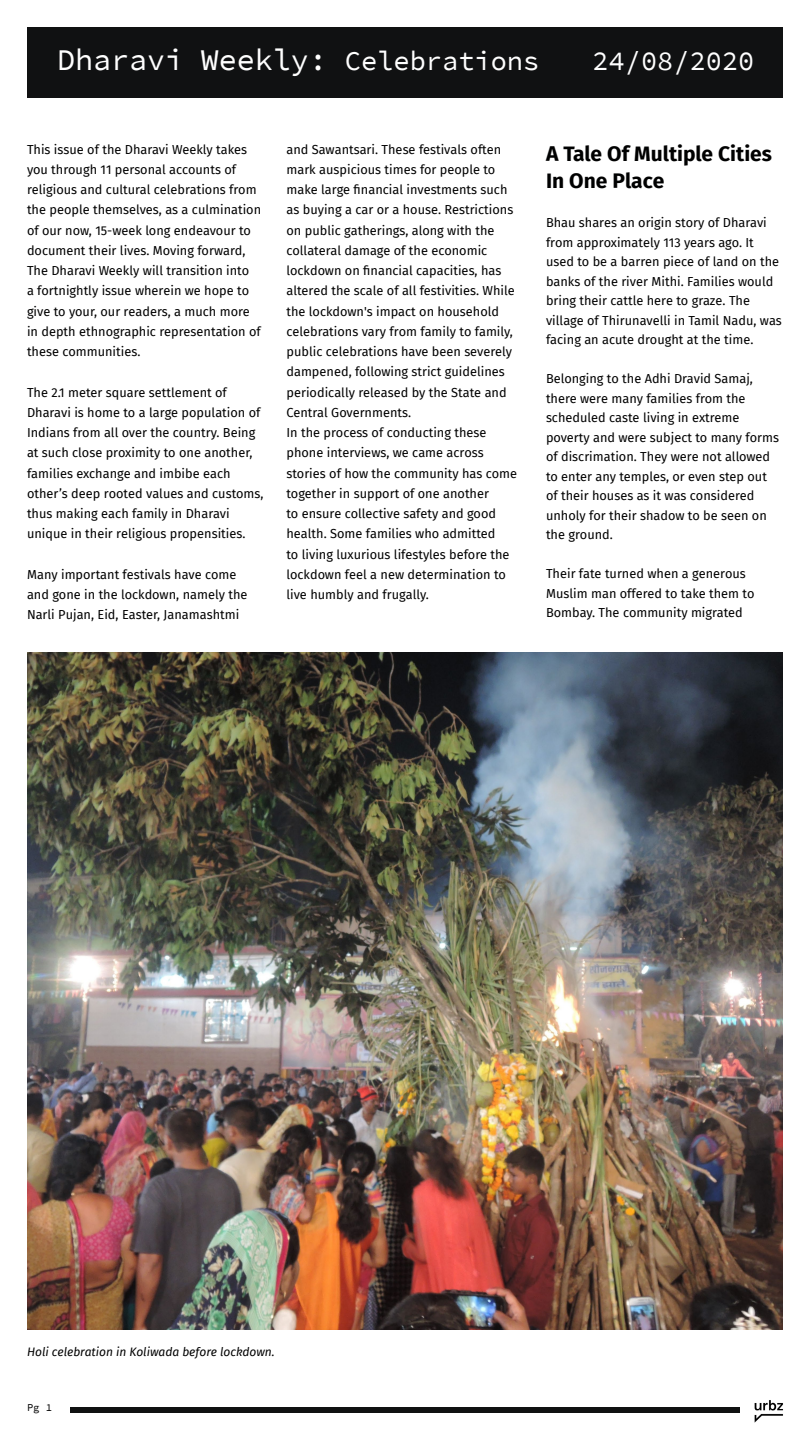
<style>
.page{position:relative;width:810px;height:1440px;background:#fff}
.page>*{position:absolute;margin:0;border:0;box-sizing:border-box;transform-origin:0 0}
.t1{font:30px "Source Code Pro";color:#fff}
.t2{font:27px "Source Code Pro";color:#fff}
.t3{font:700 21px/27px "Fira Sans";color:#000101}
.t4{font:12.75px/20.2px "Fira Sans";color:#000101}
.t5{font:italic 12px "Fira Sans";color:#000}
.t6{font:10.5px "Source Code Pro";color:#000}
.s1{font-size:27px}
</style>
<div class="page">
<div style="left:27px;top:27px;width:756px;height:70px;background:#101112"></div>
<div style="left:70px;top:1407px;width:670px;height:6px;background:#101112"></div>
<img style="left:754px;top:1400px;width:29px;height:23px">
<img style="left:27px;top:652px;width:756px;height:677px">
<h1 class="t1" style="left:57px;top:38px;width:484px">Dharavi Weekly: <span class="s1">Celebrations</span></h1>
<h2 class="t2" style="left:593px;top:42px;width:164px">24/08/2020</h2>
<p class="t4" style="left:27px;top:139px;width:236px">This issue of the Dharavi Weekly takes you through 11 personal accounts of religious and cultural celebrations from the people themselves, as a culmination of our now, 15-week long endeavour to document their lives. Moving forward, The Dharavi Weekly will transition into<br>a fortnightly issue wherein we hope to give to your, our readers, a much more in depth ethnographic representation of these communities.</p>
<p class="t4" style="left:27px;top:382px;width:238px">The 2.1 meter square settlement of Dharavi is home to a large population of Indians from all over the country. Being at such close proximity to one another, families exchange and imbibe each other’s deep rooted values and customs, thus making each family in Dharavi unique in their religious propensities.</p>
<p class="t4" style="left:27px;top:564px;width:222px">Many important festivals have come and gone in the lockdown, namely the<br>Narli Pujan, Eid, Easter, Janamashtmi</p>
<p class="t4" style="left:286px;top:139px;width:232px">and Sawantsari. These festivals often mark auspicious times for people to make large financial investments such as buying a car or a house. Restrictions on public gatherings, along with the collateral damage of the economic lockdown on financial capacities, has altered the scale of all festivities. While the lockdown's impact on household celebrations vary from family to family, public celebrations have been severely dampened, following strict guidelines periodically released by the State and Central Governments.<br>In the process of conducting these phone interviews, we came across stories of how the community has come together in support of one another<br>to ensure collective safety and good health. Some families who admitted<br>to living luxurious lifestyles before the lockdown feel a new determination to live humbly and frugally.</p>
<h3 class="t3" style="left:546px;top:139px;width:228px">A Tale Of Multiple Cities<br>In One Place</h3>
<p class="t4" style="left:546px;top:213px;width:237px;line-height:19.5px">Bhau shares an origin story of Dharavi from approximately 113 years ago. It used to be a barren piece of land on the banks of the river Mithi. Families would bring their cattle here to graze. The village of Thirunavelli in Tamil Nadu, was facing an acute drought at the time.</p>
<p class="t4" style="left:546px;top:369px;width:235px;line-height:19.5px">Belonging to the Adhi Dravid Samaj, there were many families from the scheduled caste living in extreme poverty and were subject to many forms of discrimation. They were not allowed to enter any temples, or even step out of their houses as it was considered unholy for their shadow to be seen on the ground.</p>
<p class="t4" style="left:546px;top:564px;width:210px;line-height:19.5px">Their fate turned when a generous<br>Muslim man offered to take them to<br>Bombay. The community migrated</p>
<p class="t5" style="left:27px;top:1342px;width:249px">Holi celebration in Koliwada before lockdown.</p>
<p class="t6" style="left:27px;top:1400px;width:27px">Pg 1</p>
</div>
